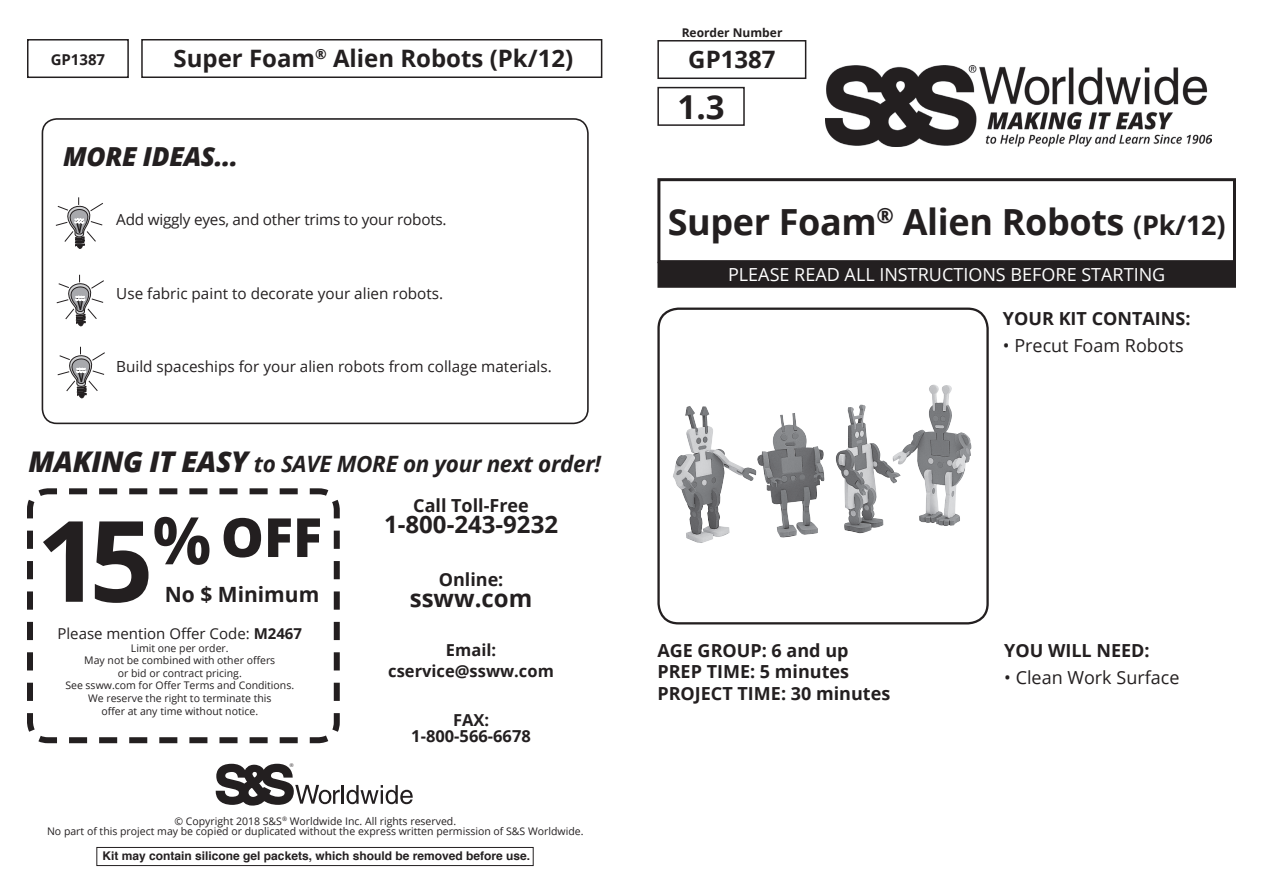
<style>
.page{position:relative;width:1263px;height:893px;background:#fff}
.page>*{position:absolute;margin:0;border:0;box-sizing:border-box;transform-origin:0 0}
.t1{font:700 112.5px "Open Sans";color:#231f20}
.t2{font:800 54px "Open Sans";color:#231f20}
.t3{font:700 36px "Open Sans";letter-spacing:-.01em;color:#231f20}
.t4{font:700 33px "Open Sans";color:#231f20}
.t5{font:italic 800 26.25px "Open Sans";letter-spacing:-.015em;color:#231f20}
.t6{font:700 24px "Open Sans";color:#231f20}
.t7{font:italic 700 22.5px "Open Sans";letter-spacing:-.015em;color:#231f20}
.t8{font:700 21px "Open Sans";color:#231f20}
.t9{font:700 18px/21.6px "Open Sans";color:#231f20}
.t10{font:18px "Open Sans";color:#fff}
.t11{font:18px "Open Sans";color:#231f20}
.t12{font:700 16.5px/21px "Open Sans";color:#231f20;text-align:center}
.t13{font:15.3px "Open Sans";color:#231f20}
.t14{font:15px "Open Sans";color:#231f20}
.t15{font:700 15px "Open Sans";color:#231f20}
.t16{font:700 12px "Helvetica";color:#231f20}
.t17{font:700 12px "Open Sans";color:#231f20}
.t18{font:10.5px/12.6px "Open Sans";color:#231f20;text-align:center}
.t19{font:5.1px "Helvetica";color:#231f20}
.s1{font-weight:800;font-size:28.5px}
.s2{font-weight:700}
.s3{font-size:27px}
</style>
<div class="page">
<div style="left:27px;top:39px;width:102px;height:39px;border:2px solid #231f20"></div>
<div style="left:657px;top:40px;width:149px;height:39px;border:2px solid #231f20"></div>
<div style="left:657px;top:178px;width:579px;height:85px;border:3px solid #231f20"></div>
<div style="left:659px;top:263px;width:575px;height:23px;background:#231f20"></div>
<div style="left:657px;top:262px;width:579px;height:26px;border:3px solid #231f20"></div>
<div style="left:141px;top:39px;width:461px;height:39px;border:2px solid #231f20"></div>
<div style="left:42px;top:118px;width:547px;height:306px;border:2px solid #231f20;border-radius:14px"></div>
<svg style="left:55px;top:197px;width:48px;height:52px"></svg>
<div style="left:657px;top:308px;width:332px;height:316px;border:2px solid #231f20;border-radius:20px"></div>
<img style="left:835px;top:384px;width:137px;height:149px">
<svg style="left:56px;top:275px;width:48px;height:52px"></svg>
<svg style="left:57px;top:347px;width:48px;height:52px"></svg>
<div style="left:657px;top:87px;width:88px;height:39px;border:2px solid #231f20"></div>
<img style="left:825px;top:65px;width:387px;height:82px">
<svg style="left:27px;top:488px;width:313px;height:256px"></svg>
<hr style="left:341px;top:785px;width:3px;height:19px;background:#231f20">
<svg style="left:346px;top:785px;width:67px;height:19px"></svg>
<svg style="left:215px;top:763px;width:125px;height:43px"></svg>
<div style="left:96px;top:847px;width:438px;height:19px;border:1px solid #231f20"></div>
<p class="t17" style="left:682px;top:24px;width:102px">Reorder Number</p>
<h3 class="t6" style="left:173px;top:41px;width:401px">Super Foam<sup>®</sup> Alien Robots (Pk/12)</h3>
<h3 class="t15" style="left:51px;top:49px;width:56px">GP1387</h3>
<h3 class="t6" style="left:688px;top:42px;width:89px">GP1387</h3>
<h3 class="t5" style="left:63px;top:136px;width:176px">MORE IDEAS...</h3>
<h3 class="t13" style="left:116px;top:209px;width:332px">Add wiggly eyes, and other trims to your robots.</h3>
<h3 class="t13" style="left:116px;top:283px;width:328px">Use fabric paint to decorate your alien robots.</h3>
<h3 class="t13" style="left:116px;top:356px;width:437px">Build spaceships for your alien robots from collage materials.</h3>
<h3 class="t7" style="left:28px;top:448px;width:574px"><span class="s1">MAKING IT EASY</span> to SAVE MORE on your next order!</h3>
<h1 class="t1" style="left:36px;top:481px;width:177px">15<sup>%</sup></h1>
<h2 class="t2" style="left:221px;top:496px;width:103px">OFF</h2>
<h3 class="t8" style="left:165px;top:580px;width:156px">No $ Minimum</h3>
<h3 class="t14" style="left:57px;top:623px;width:246px">Please mention Offer Code: <span class="s2">M2467</span></h3>
<p class="t18" style="left:65px;top:641px;width:230px">Limit one per order.<br>May not be combined with other offers<br>or bid or contract pricing.<br>See ssww.com for Offer Terms and Conditions.<br>We reserve the right to terminate this<br>offer at any time without notice.</p>
<p class="t19" style="left:290px;top:762px;width:5px">®</p>
<h3 class="t9" style="left:413px;top:494px;width:117px">Call Toll-Free</h3>
<h3 class="t6" style="left:384px;top:507px;width:175px">1-800-243-9232</h3>
<h3 class="t9" style="left:439px;top:569px;width:66px">Online:</h3>
<h3 class="t6" style="left:410px;top:582px;width:124px">ssww.com</h3>
<h3 class="t12" style="left:388px;top:639px;width:167px">Email: cservice@ssww.com</h3>
<h3 class="t12" style="left:411px;top:711px;width:121px;line-height:16.5px">FAX:<br>1-800-566-6678</h3>
<p class="t18" style="left:47px;top:816px;width:538px;line-height:10.5px">© Copyright 2018 S&amp;S<sup>®</sup> Worldwide Inc. All rights reserved.<br>No part of this project may be copied or duplicated without the express written permission of S&amp;S Worldwide.</p>
<p class="t16" style="left:103px;top:846px;width:429px">Kit may contain silicone gel packets, which should be removed before use.</p>
<h3 class="t4" style="left:677px;top:84px;width:49px">1.3</h3>
<h3 class="t3" style="left:668px;top:197px;width:559px">Super Foam<sup>®</sup> Alien Robots <span class="s3">(Pk/12)</span></h3>
<h3 class="t10" style="left:728px;top:263px;width:439px">PLEASE READ ALL INSTRUCTIONS BEFORE STARTING</h3>
<h3 class="t9" style="left:1003px;top:307px;width:189px">YOUR KIT CONTAINS:</h3>
<h3 class="t11" style="left:1003px;top:333px;width:182px">• Precut Foam Robots</h3>
<h3 class="t9" style="left:657px;top:639px;width:234px">AGE GROUP: 6 and up<br>PREP TIME: 5 minutes<br>PROJECT TIME: 30 minutes</h3>
<h3 class="t9" style="left:1004px;top:639px;width:147px">YOU WILL NEED:</h3>
<h3 class="t11" style="left:1004px;top:665px;width:177px">• Clean Work Surface</h3>
</div>
